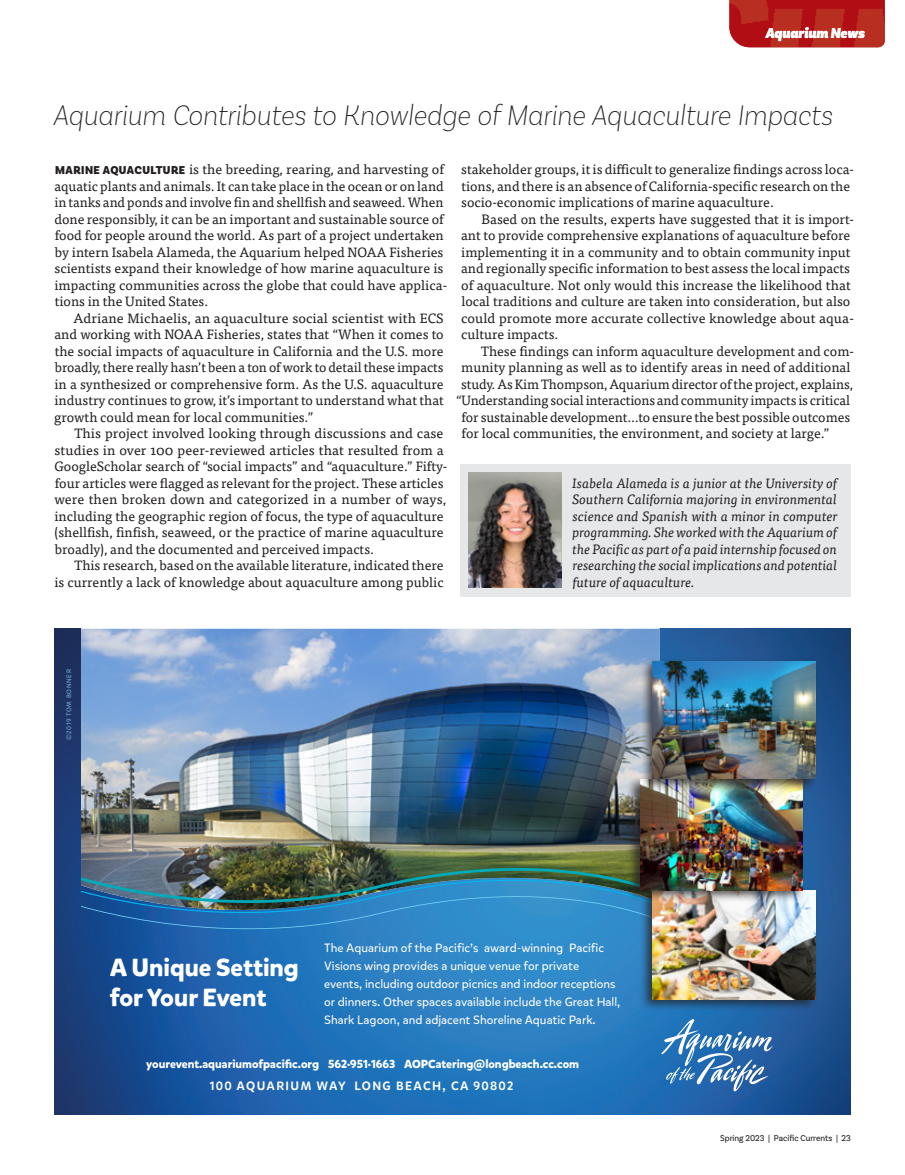
<style>
.page{position:relative;width:905px;height:1175px;background:#fff}
.page>*{position:absolute;margin:0;border:0;box-sizing:border-box;transform-origin:0 0}
.News_-_Title_-_Small{font:italic 200 30px "Basic Sans Narrow";color:#231f20}
.t1{font:700 24.6px/29.5px "Mikado";color:#fff}
.t2{font:italic 900 15px "Basic Sans Narrow";color:#fff}
.News_-_P{font:13.5px/16.5px "Tisa Pro";color:#231f20}
.News_-_LEAD{font:13.5px/16.5px "Tisa Pro";color:#231f20}
.News_-_N_P{font:italic 13.5px/16.5px "Tisa Pro";color:#231f20;text-align:justify}
.t3{font:500 12.15px "Mikado";letter-spacing:.1em;color:#fff}
.t4{font:12px/18px "Mikado";color:#fff}
.t5{font:700 11.55px "Mikado";color:#fff}
.t6{font:9px "Basic Sans Narrow";color:#231f20}
.t7{font:6.45px "Mikado";letter-spacing:.1em;color:#74b1e0}
.s1{font-family:"Basic Sans Narrow";font-weight:900;font-size:12px}
</style>
<div class="page">
<div style="left:460px;top:464px;width:390px;height:132px;background:#e6e7e9"></div>
<img style="left:54px;top:628px;width:796px;height:486px">
<img style="left:81px;top:628px;width:578px;height:215px">
<img style="left:81px;top:843px;width:545px;height:27px">
<img style="left:81px;top:870px;width:558px;height:85px">
<svg style="left:661px;top:1019px;width:111px;height:72px;background:#4c85bd"></svg>
<div style="left:639px;top:886px;width:185px;height:132px;background:#231f20;opacity:.75"></div>
<img style="left:652px;top:890px;width:163px;height:109px">
<div style="left:626px;top:775px;width:186px;height:134px;background:#231f20;opacity:.75"></div>
<img style="left:640px;top:798px;width:162px;height:92px">
<div style="left:639px;top:657px;width:186px;height:141px;background:#231f20;opacity:.75"></div>
<img style="left:652px;top:661px;width:163px;height:117px">
<img style="left:468px;top:472px;width:93px;height:116px">
<img style="left:729px;top:0;width:155px;height:47px">
<p class="t2" style="left:765px;top:24px;width:100px">Aquarium News</p>
<p class="News_-_Title_-_Small" style="left:53px;top:99px;width:781px">Aquarium Contributes to Knowledge of Marine Aquaculture Impacts</p>
<p class="News_-_LEAD" style="left:54px;top:160px;width:394px"><span class="s1">MARINE AQUACULTURE</span> is the breeding, rearing, and harvesting of aquatic plants and animals. It can take place in the ocean or on land in tanks and ponds and involve fin and shellfish and seaweed. When done responsibly, it can be an important and sustainable source of food for people around the world. As part of a project undertaken by intern Isabela Alameda, the Aquarium helped NOAA Fisheries scientists expand their knowledge of how marine aquaculture is impacting communities across the globe that could have applica&shy;tions in the United States.</p>
<p class="News_-_P" style="left:54px;top:309px;width:391px;text-align:justify;text-indent:19px">Adriane Michaelis, an aquaculture social scientist with ECS and working with NOAA Fisheries, states that “When it comes to the social impacts of aquaculture in California and the U.S. more broadly, there really hasn’t been a ton of work to detail these impacts in a synthesized or comprehensive form. As the U.S. aquaculture industry continues to grow, it’s important to understand what that growth could mean for local communities.”</p>
<p class="News_-_P" style="left:54px;top:424px;width:394px;text-indent:20px">This project involved looking through discussions and case studies in over 100 peer-reviewed articles that resulted from a GoogleScholar search of “social impacts” and “aquaculture.” Fifty&shy;four articles were flagged as relevant for the project. These articles were then broken down and categorized in a number of ways, including the geographic region of focus, the type of aquaculture (shellfish, finfish, seaweed, or the practice of marine aquaculture broadly), and the documented and perceived impacts.</p>
<p class="News_-_P" style="left:54px;top:556px;width:391px;text-align:right">This research, based on the available literature, indicated there<br>is currently a lack of knowledge about aquaculture among public</p>
<p class="News_-_P" style="left:461px;top:160px;width:394px">stakeholder groups, it is difficult to generalize findings across loca&shy;tions, and there is an absence of California-specific research on the socio-economic implications of marine aquaculture.</p>
<p class="News_-_P" style="left:461px;top:210px;width:394px;text-indent:21px">Based on the results, experts have suggested that it is import&shy;ant to provide comprehensive explanations of aquaculture before implementing it in a community and to obtain community input and regionally specific information to best assess the local impacts of aquaculture. Not only would this increase the likelihood that local traditions and culture are taken into consideration, but also could promote more accurate collective knowledge about aqua&shy;culture impacts.</p>
<p class="News_-_P" style="left:481px;top:342px;width:374px">These findings can inform aquaculture development and com-</p>
<p class="News_-_P" style="left:461px;top:358px;width:390px">munity planning as well as to identify areas in need of additional</p>
<p class="News_-_P" style="left:461px;top:375px;width:393px">study. As Kim Thompson, Aquarium director of the project, explains,</p>
<p class="News_-_P" style="left:456px;top:391px;width:395px">“Understanding social interactions and community impacts is critical</p>
<p class="News_-_P" style="left:461px;top:408px;width:390px">for sustainable development…to ensure the best possible outcomes</p>
<p class="News_-_P" style="left:461px;top:424px;width:369px">for local communities, the environment, and society at large.”</p>
<p class="News_-_N_P" style="left:572px;top:474px;width:267px">Isabela Alameda is a junior at the University of Southern California majoring in environmental science and Spanish with a minor in computer programming. She worked with the Aquarium of the Pacific as part of a paid internship focused on researching the social implications and potential future of aquaculture.</p>
<p class="t7" style="left:65px;top:740px;width:72px;rotate:-90deg">©2019 TOM BONNER</p>
<p class="t1" style="left:110px;top:953px;width:191px">A Unique Setting for Your Event</p>
<p class="t4" style="left:324px;top:938px;width:298px">The Aquarium of the Pacific’s award-winning Pacific Visions wing provides a unique venue for private<br>events, including outdoor picnics and indoor receptions or dinners. Other spaces available include the Great Hall, Shark Lagoon, and adjacent Shoreline Aquatic Park.</p>
<p class="t5" style="left:146px;top:1056px;width:434px">yourevent.aquariumofpacific.org 562.951.1663 AOPCatering@longbeach.cc.com</p>
<p class="t3" style="left:210px;top:1078px;width:305px">100 AQUARIUM WAY LONG BEACH, CA 90802</p>
<p class="t6" style="left:720px;top:1133px;width:132px">Spring 2023 | Pacific Currents | 23</p>
</div>
